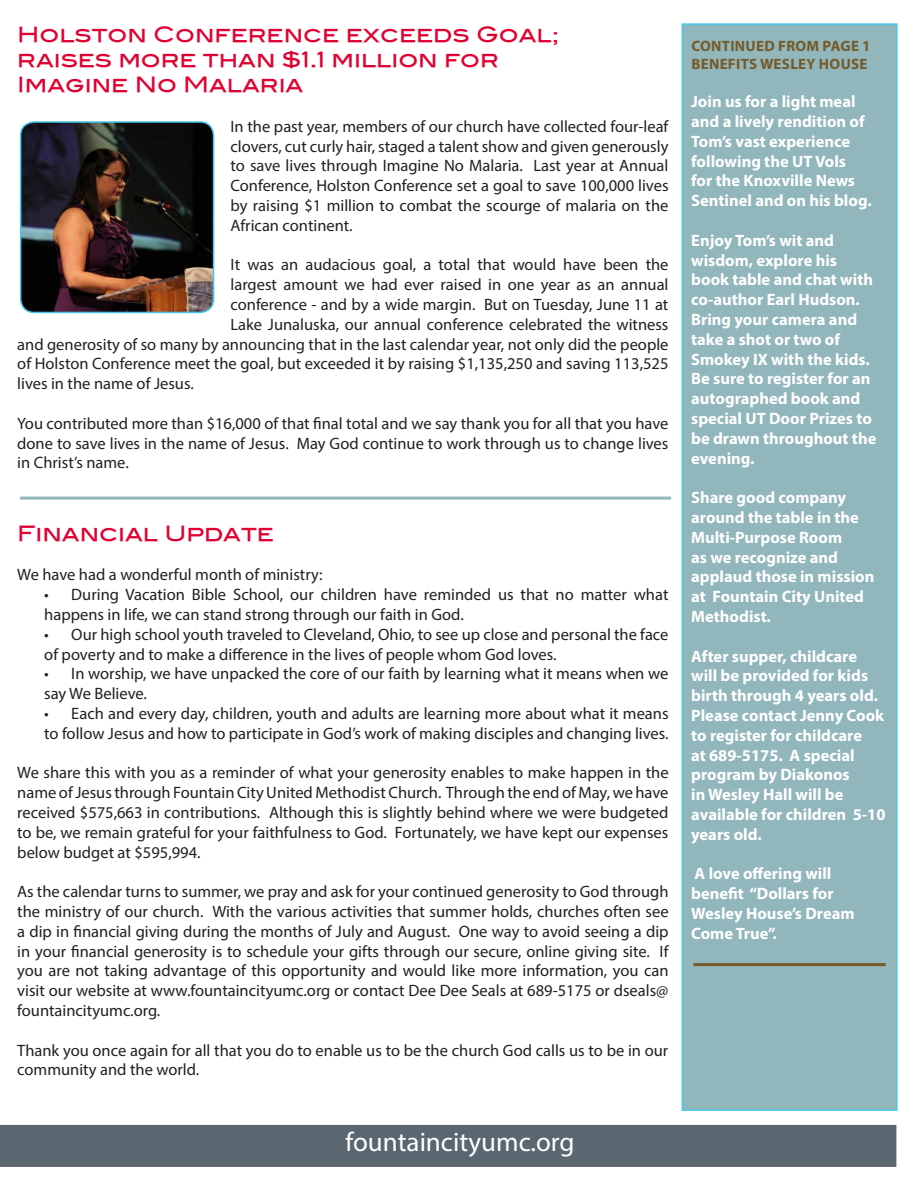
<style>
.page{position:relative;width:918px;height:1188px;background:#fff}
.page>*{position:absolute;margin:0;border:0;box-sizing:border-box;transform-origin:0 0}
.t1{font:27px "Myriad Pro";color:#fff}
.t2{font:21px "Blair Md ITCTT Medium";color:#e00031}
.t3{font:16.5px/19.8px "Myriad Pro";color:#231f20}
.t4{font:700 16.5px/19.8px "Myriad Pro";color:#fff}
.t5{font:700 15px "Myriad Pro";letter-spacing:.02em;color:#765b29}
</style>
<div class="page">
<div style="left:0;top:1125px;width:896px;height:42px;background:#5a6670"></div>
<div style="left:682px;top:23px;width:216px;height:1088px;background:#91b6bc;border:2px solid #41c9e8"></div>
<hr style="left:20px;top:497px;width:651px;height:3px;background:#91b6bc">
<hr style="left:694px;top:963px;width:192px;height:3px;background:#765b29">
<img style="left:21px;top:123px;width:193px;height:189px">
<div style="left:20px;top:121px;width:194px;height:192px;border:2px solid #41c9e8;border-radius:14px"></div>
<p class="t2" style="left:17px;top:17px;width:544px">Holston Conference exceeds Goal;</p>
<p class="t2" style="left:17px;top:42px;width:483px">raises more than $1.1 million for</p>
<p class="t2" style="left:17px;top:68px;width:288px">Imagine No Malaria</p>
<p class="t3" style="left:231px;top:116px;width:440px;text-align:justify">In the past year, members of our church have collected four-leaf clovers, cut curly hair, staged a talent show and given generously to save lives through Imagine No Malaria. Last year at Annual Conference, Holston Conference set a goal to save 100,000 lives by raising $1 million to combat the scourge of malaria on the African continent.</p>
<p class="t3" style="left:231px;top:255px;width:440px">It was an audacious goal, a total that would have been the</p>
<p class="t3" style="left:231px;top:275px;width:440px">largest amount we had ever raised in one year as an annual</p>
<p class="t3" style="left:231px;top:294px;width:439px">conference - and by a wide margin. But on Tuesday, June 11 at</p>
<p class="t3" style="left:231px;top:314px;width:440px">Lake Junaluska, our annual conference celebrated the witness</p>
<p class="t3" style="left:17px;top:334px;width:653px">and generosity of so many by announcing that in the last calendar year, not only did the people</p>
<p class="t3" style="left:17px;top:354px;width:653px">of Holston Conference meet the goal, but exceeded it by raising $1,135,250 and saving 113,525</p>
<p class="t3" style="left:17px;top:374px;width:178px">lives in the name of Jesus.</p>
<p class="t3" style="left:17px;top:413px;width:653px;text-align:justify">You contributed more than $16,000 of that final total and we say thank you for all that you have done to save lives in the name of Jesus. May God continue to work through us to change lives in Christ’s name.</p>
<p class="t2" style="left:17px;top:516px;width:258px">Financial Update</p>
<p class="t3" style="left:17px;top:565px;width:307px">We have had a wonderful month of ministry:</p>
<p class="t3" style="left:44px;top:585px;width:626px">• During Vacation Bible School, our children have reminded us that no matter what happens in life, we can stand strong through our faith in God.</p>
<p class="t3" style="left:44px;top:624px;width:626px">• Our high school youth traveled to Cleveland, Ohio, to see up close and personal the face of poverty and to make a difference in the lives of people whom God loves.</p>
<p class="t3" style="left:44px;top:664px;width:626px">• In worship, we have unpacked the core of our faith by learning what it means when we say We Believe.</p>
<p class="t3" style="left:44px;top:703px;width:626px">• Each and every day, children, youth and adults are learning more about what it means to follow Jesus and how to participate in God’s work of making disciples and changing lives.</p>
<p class="t3" style="left:17px;top:763px;width:653px;text-align:justify">We share this with you as a reminder of what your generosity enables to make happen in the name of Jesus through Fountain City United Methodist Church. Through the end of May, we have received $575,663 in contributions. Although this is slightly behind where we were budgeted to be, we remain grateful for your faithfulness to God. Fortunately, we have kept our expenses below budget at $595,994.</p>
<p class="t3" style="left:17px;top:882px;width:653px;text-align:justify">As the calendar turns to summer, we pray and ask for your continued generosity to God through the ministry of our church. With the various activities that summer holds, churches often see a dip in financial giving during the months of July and August. One way to avoid seeing a dip in your financial generosity is to schedule your gifts through our secure, online giving site. If you are not taking advantage of this opportunity and would like more information, you can visit our website at www.fountaincityumc.org or contact Dee Dee Seals at 689-5175 or dseals@ fountaincityumc.org.</p>
<p class="t3" style="left:17px;top:1040px;width:653px">Thank you once again for all that you do to enable us to be the church God calls us to be in our community and the world.</p>
<p class="t1" style="left:346px;top:1126px;width:231px">fountaincityumc.org</p>
<p class="t5" style="left:691px;top:36px;width:181px">CONTINUED FROM PAGE 1</p>
<p class="t5" style="left:691px;top:54px;width:178px">BENEFITS WESLEY HOUSE</p>
<p class="t4" style="left:691px;top:91px;width:182px">Join us for a light meal and a lively rendition of<br>Tom’s vast experience following the UT Vols<br>for the Knoxville News<br>Sentinel and on his blog.</p>
<p class="t4" style="left:691px;top:230px;width:187px">Enjoy Tom’s wit and wisdom, explore his book table and chat with co-author Earl Hudson.<br>Bring your camera and take a shot or two of<br>Smokey IX with the kids.<br>Be sure to register for an autographed book and special UT Door Prizes to be drawn throughout the evening.</p>
<p class="t4" style="left:691px;top:487px;width:185px">Share good company around the table in the<br>Multi-Purpose Room<br>as we recognize and applaud those in mission at Fountain City United<br>Methodist.</p>
<p class="t4" style="left:691px;top:646px;width:196px">After supper, childcare will be provided for kids birth through 4 years old.<br>Please contact Jenny Cook to register for childcare<br>at 689-5175. A special program by Diakonos<br>in Wesley Hall will be available for children 5-10 years old.</p>
<p class="t4" style="left:691px;top:863px;width:165px">A love offering will benefit “Dollars for<br>Wesley House’s Dream<br>Come True”.</p>
</div>
